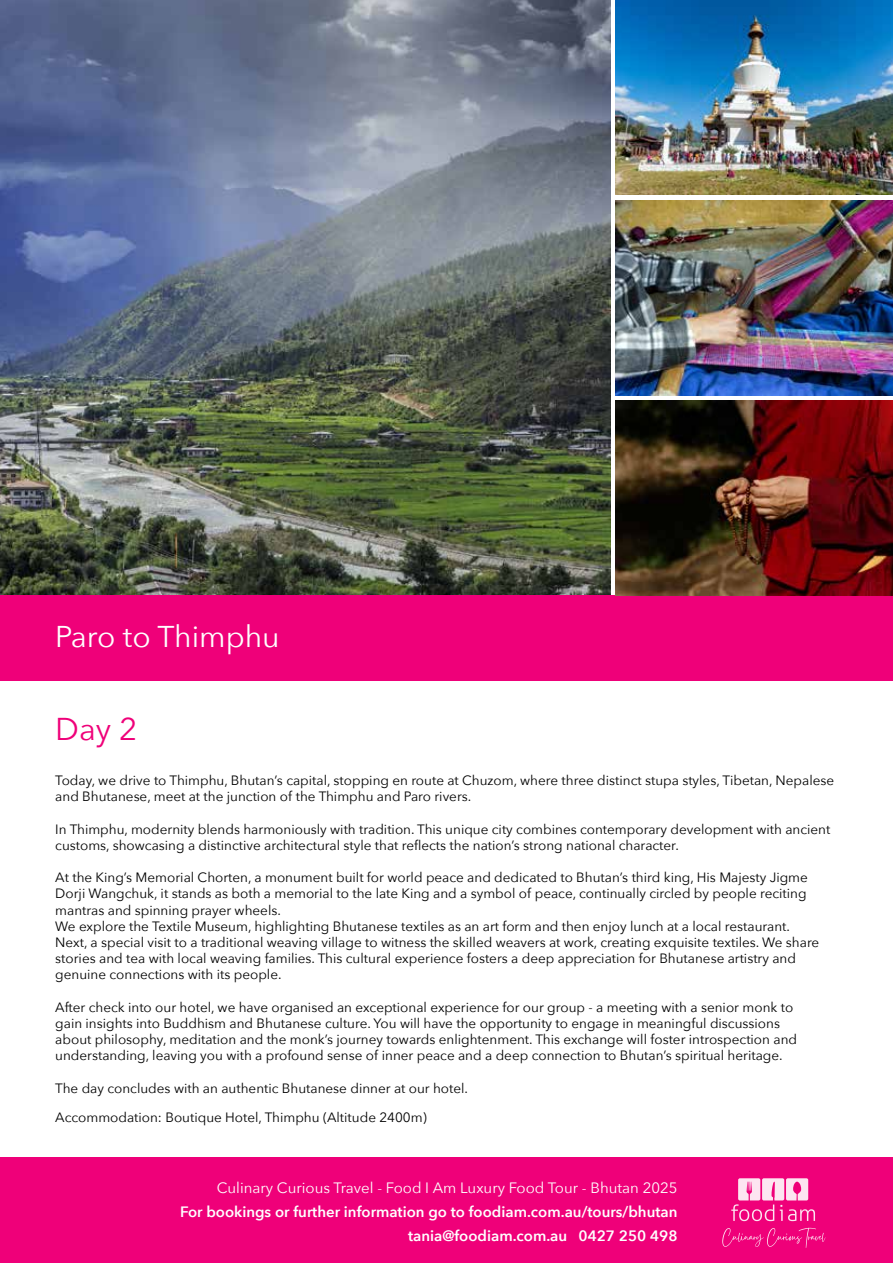
<style>
.page{position:relative;width:893px;height:1263px;background:#fff}
.page>*{position:absolute;margin:0;border:0;box-sizing:border-box;transform-origin:0 0}
.t1{font:31.5px "Avenir Next";color:#ef0079}
.t2{font:30px "Avenir Next";color:#fff}
.t3{font:600 15px/24px "Avenir Next";color:#fff;text-align:right}
.t4{font:15px "Avenir Next";color:#fff}
.t5{font:13.5px/16.2px "Avenir Next";color:#000}
</style>
<div class="page">
<div style="left:0;top:1157px;width:893px;height:106px;background:#ef0079"></div>
<svg style="left:731px;top:1178px;width:84px;height:43px"></svg>
<svg style="left:722px;top:1228px;width:103px;height:20px"></svg>
<img style="left:0;top:0;width:610px;height:595px">
<div style="left:0;top:595px;width:893px;height:85px;background:#ef0079"></div>
<img style="left:615px;top:0;width:278px;height:195px">
<img style="left:615px;top:200px;width:278px;height:195px">
<img style="left:615px;top:400px;width:278px;height:195px">
<h2 class="t2" style="left:55px;top:611px;width:226px">Paro to Thimphu</h2>
<h1 class="t1" style="left:55px;top:702px;width:84px">Day 2</h1>
<p class="t5" style="left:55px;top:772px;width:780px">Today, we drive to Thimphu, Bhutan’s capital, stopping en route at Chuzom, where three distinct stupa styles, Tibetan, Nepalese and Bhutanese, meet at the junction of the Thimphu and Paro rivers.</p>
<p class="t5" style="left:55px;top:820px;width:777px">In Thimphu, modernity blends harmoniously with tradition. This unique city combines contemporary development with ancient customs, showcasing a distinctive architectural style that reflects the nation’s strong national character.</p>
<p class="t5" style="left:55px;top:869px;width:766px">At the King’s Memorial Chorten, a monument built for world peace and dedicated to Bhutan’s third king, His Majesty Jigme Dorji Wangchuk, it stands as both a memorial to the late King and a symbol of peace, continually circled by people reciting mantras and spinning prayer wheels.<br>We explore the Textile Museum, highlighting Bhutanese textiles as an art form and then enjoy lunch at a local restaurant.<br>Next, a special visit to a traditional weaving village to witness the skilled weavers at work, creating exquisite textiles. We share stories and tea with local weaving families. This cultural experience fosters a deep appreciation for Bhutanese artistry and genuine connections with its people.</p>
<p class="t5" style="left:55px;top:998px;width:743px">After check into our hotel, we have organised an exceptional experience for our group - a meeting with a senior monk to gain insights into Buddhism and Bhutanese culture. You will have the opportunity to engage in meaningful discussions about philosophy, meditation and the monk’s journey towards enlightenment. This exchange will foster introspection and understanding, leaving you with a profound sense of inner peace and a deep connection to Bhutan’s spiritual heritage.</p>
<p class="t5" style="left:55px;top:1073px;width:414px;line-height:29px">The day concludes with an authentic Bhutanese dinner at our hotel.<br>Accommodation: Boutique Hotel, Thimphu (Altitude 2400m)</p>
<p class="t4" style="left:217px;top:1175px;width:462px">Culinary Curious Travel - Food I Am Luxury Food Tour - Bhutan 2025</p>
<p class="t3" style="left:180px;top:1199px;width:499px">For bookings or further information go to foodiam.com.au/tours/bhutan tania@foodiam.com.au 0427 250 498</p>
</div>
